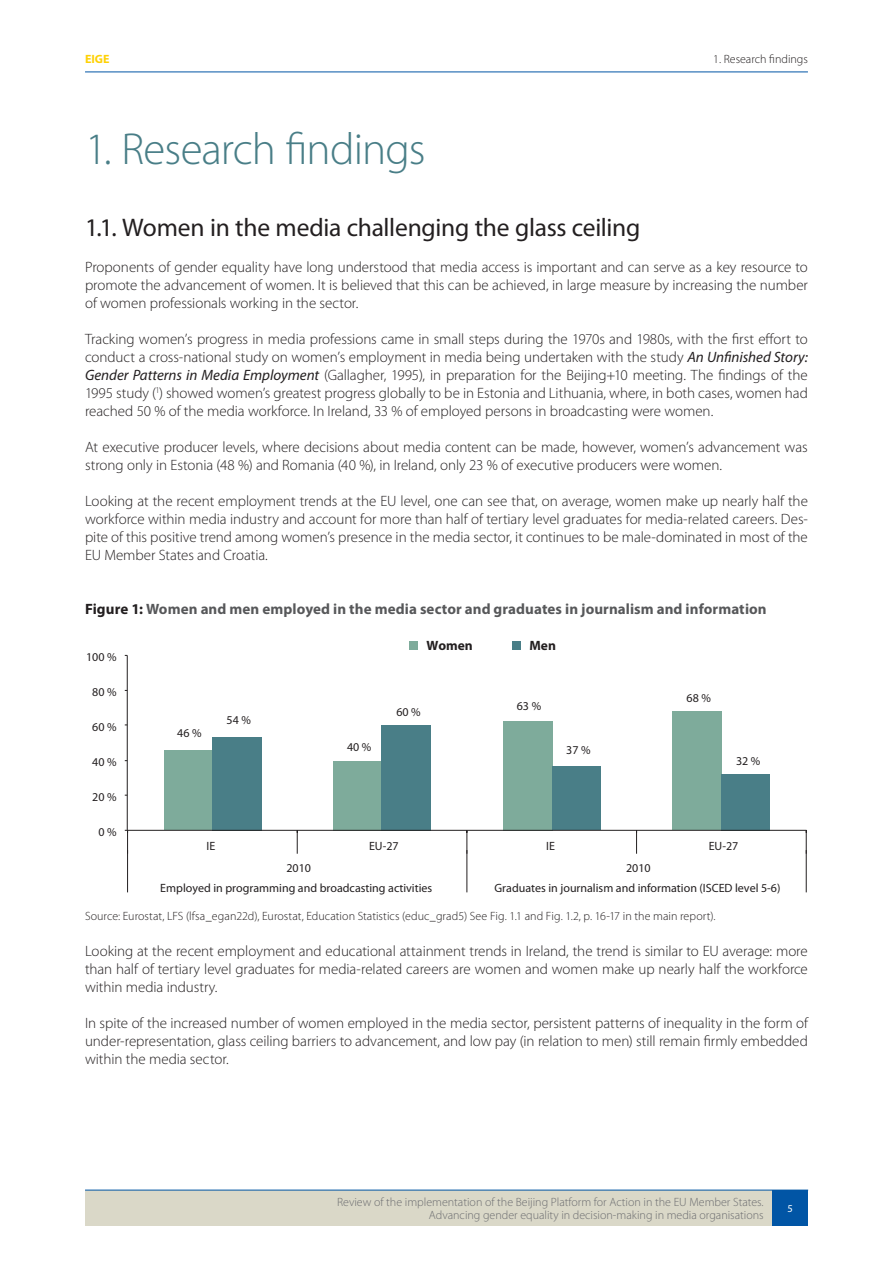
<style>
.page{position:relative;width:893px;height:1263px;background:#fff}
.page>*{position:absolute;margin:0;border:0;box-sizing:border-box;transform-origin:0 0}
.Chap_Title{font:300 45px "Myriad Pro";letter-spacing:-.02em;color:#497e87}
.Title_1_1{font:25.5px "Myriad Pro";letter-spacing:-.01em;color:#231f20}
.Body_text{font:300 15px/18px "Myriad Pro";letter-spacing:-.005em;color:#231f20;text-align:justify}
.Figure_title{font:700 15px "Myriad Pro";letter-spacing:.005em;color:#57585a}
.t1{font:700 13.5px "Myriad Pro";color:#231f20}
.t2{font:12px "Myriad Pro";color:#231f20}
.Figure_Table_source{font:300 12px "Myriad Pro";letter-spacing:.005em;color:#231f20}
.t3{font:300 12px/13.2px "Myriad Pro";color:#6c6d70;text-align:right}
.t4{font:700 12px "Myriad Pro";color:#fed105}
.t5{font:10.5px "Myriad Pro";color:#fff}
.s1{font-weight:400;font-style:italic}
.s2{color:#231f20}
</style>
<div class="page">
<div style="left:85px;top:1190px;width:696px;height:36px;background:#dad8c8"></div>
<hr style="left:85px;top:72px;width:723px;height:1px;background:#0155a5">
<hr style="left:85px;top:1190px;width:723px;height:1px;background:#0155a5">
<div style="left:772px;top:1190px;width:36px;height:36px;background:#0155a5"></div>
<div style="left:503px;top:721px;width:49px;height:109px;background:#7eab9b"></div>
<div style="left:164px;top:750px;width:48px;height:80px;background:#7eab9b"></div>
<div style="left:552px;top:766px;width:48px;height:64px;background:#497e87"></div>
<div style="left:212px;top:737px;width:50px;height:93px;background:#497e87"></div>
<div style="left:333px;top:761px;width:49px;height:69px;background:#7eab9b"></div>
<div style="left:382px;top:725px;width:49px;height:105px;background:#497e87"></div>
<div style="left:673px;top:711px;width:49px;height:119px;background:#7eab9b"></div>
<div style="left:722px;top:774px;width:48px;height:56px;background:#497e87"></div>
<hr style="left:127px;top:655px;width:1px;height:175px;background:#231f20">
<hr style="left:127px;top:830px;width:679px;height:1px;background:#231f20">
<svg style="left:125px;top:830px;width:3px;height:20px"></svg>
<svg style="left:297px;top:831px;width:1px;height:23px"></svg>
<svg style="left:467px;top:830px;width:1px;height:20px"></svg>
<svg style="left:636px;top:831px;width:1px;height:23px"></svg>
<svg style="left:806px;top:830px;width:1px;height:20px"></svg>
<hr style="left:127px;top:850px;width:1px;height:42px;background:#231f20">
<hr style="left:467px;top:850px;width:1px;height:42px;background:#231f20">
<hr style="left:806px;top:850px;width:1px;height:42px;background:#231f20">
<div style="left:410px;top:641px;width:8px;height:9px;background:#7eab9b"></div>
<div style="left:513px;top:641px;width:8px;height:9px;background:#497e87"></div>
<p class="t4" style="left:85px;top:52px;width:26px">EIGE</p>
<p class="Figure_Table_source" style="left:713px;top:53px;width:96px">1. Research findings</p>
<p class="Chap_Title" style="left:85px;top:124px;width:342px">1. Research findings</p>
<p class="Title_1_1" style="left:85px;top:211px;width:557px">1.1. Women in the media challenging the glass ceiling</p>
<p class="Body_text" style="left:85px;top:258px;width:724px">Proponents of gender equality have long understood that media access is important and can serve as a key resource to promote the advancement of women. It is believed that this can be achieved, in large measure by increasing the number of women professionals working in the sector.</p>
<p class="Body_text" style="left:85px;top:330px;width:724px">Tracking women’s progress in media professions came in small steps during the 1970s and 1980s, with the first effort to conduct a cross-national study on women’s employment in media being undertaken with the study <span class="s1">An Unfinished Story:<br>Gender Patterns in Media Employment</span> (Gallagher, 1995), in preparation for the Beijing+10 meeting. The findings of the 1995 study (<sup>1</sup>) showed women’s greatest progress globally to be in Estonia and Lithuania, where, in both cases, women had reached 50 % of the media workforce. In Ireland, 33 % of employed persons in broadcasting were women.</p>
<p class="Body_text" style="left:85px;top:438px;width:724px">At executive producer levels, where decisions about media content can be made, however, women’s advancement was strong only in Estonia (48 %) and Romania (40 %), in Ireland, only 23 % of executive producers were women.</p>
<p class="Body_text" style="left:85px;top:492px;width:724px">Looking at the recent employment trends at the EU level, one can see that, on average, women make up nearly half the workforce within media industry and account for more than half of tertiary level graduates for media-related careers. Des&shy;pite of this positive trend among women’s presence in the media sector, it continues to be male-dominated in most of the EU Member States and Croatia.</p>
<p class="Figure_title" style="left:85px;top:600px;width:683px"><span class="s2">Figure 1:</span> Women and men employed in the media sector and graduates in journalism and information</p>
<p class="t2" style="left:86px;top:650px;width:32px">100 %</p>
<p class="t2" style="left:92px;top:685px;width:26px">80 %</p>
<p class="t2" style="left:92px;top:720px;width:26px">60 %</p>
<p class="t2" style="left:92px;top:755px;width:26px">40 %</p>
<p class="t2" style="left:92px;top:790px;width:26px">20 %</p>
<p class="t2" style="left:98px;top:825px;width:20px">0 %</p>
<p class="t2" style="left:177px;top:727px;width:26px">46 %</p>
<p class="t2" style="left:227px;top:714px;width:26px">54 %</p>
<p class="t2" style="left:347px;top:740px;width:26px">40 %</p>
<p class="t1" style="left:426px;top:638px;width:48px">Women</p>
<p class="t1" style="left:529px;top:638px;width:28px">Men</p>
<p class="t2" style="left:396px;top:705px;width:26px">60 %</p>
<p class="t2" style="left:517px;top:700px;width:26px">63 %</p>
<p class="t2" style="left:566px;top:743px;width:26px">37 %</p>
<p class="t2" style="left:687px;top:691px;width:26px">68 %</p>
<p class="t2" style="left:736px;top:754px;width:26px">32 %</p>
<p class="t2" style="left:207px;top:839px;width:10px">IE</p>
<p class="t2" style="left:369px;top:839px;width:31px">EU-27</p>
<p class="t2" style="left:546px;top:839px;width:10px">IE</p>
<p class="t2" style="left:709px;top:839px;width:31px">EU-27</p>
<p class="t2" style="left:286px;top:862px;width:26px">2010</p>
<p class="t2" style="left:626px;top:862px;width:26px">2010</p>
<p class="t2" style="left:160px;top:882px;width:273px">Employed in programming and broadcasting activities</p>
<p class="t2" style="left:495px;top:882px;width:287px">Graduates in journalism and information (ISCED level 5-6)</p>
<p class="Figure_Table_source" style="left:85px;top:909px;width:632px">Source: Eurostat, LFS (lfsa_egan22d), Eurostat, Education Statistics (educ_grad5) See Fig. 1.1 and Fig. 1.2, p. 16-17 in the main report).</p>
<p class="Body_text" style="left:85px;top:942px;width:724px">Looking at the recent employment and educational attainment trends in Ireland, the trend is similar to EU average: more than half of tertiary level graduates for media-related careers are women and women make up nearly half the workforce within media industry.</p>
<p class="Body_text" style="left:85px;top:1014px;width:724px">In spite of the increased number of women employed in the media sector, persistent patterns of inequality in the form of under-representation, glass ceiling barriers to advancement, and low pay (in relation to men) still remain firmly embedded within the media sector.</p>
<p class="t3" style="left:337px;top:1195px;width:428px">Review of the implementation of the Beijing Platform for Action in the EU Member States.<br>Advancing gender equality in decision‑making in media organisations</p>
<p class="t5" style="left:788px;top:1202px;width:7px">5</p>
</div>
